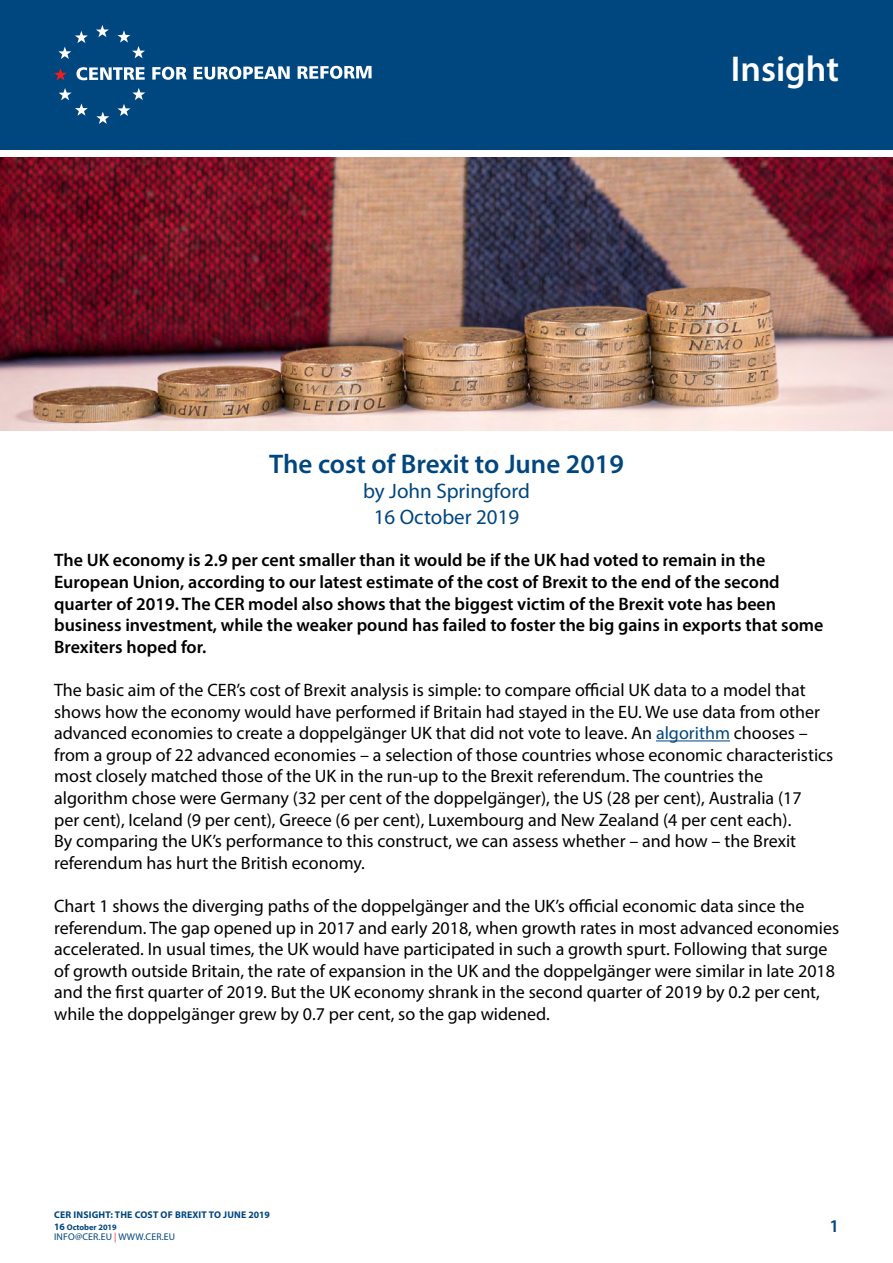
<style>
.page{position:relative;width:893px;height:1263px;background:#fff}
.page>*{position:absolute;margin:0;border:0;box-sizing:border-box;transform-origin:0 0}
.t1{font:600 36px "Myriad Pro";color:#fff}
.t2{font:600 27px "Myriad Pro";color:#00467f}
.t3{font:21px/25.2px "Myriad Pro";color:#00467f;text-align:center}
.t4{font:18px/21.6px "Myriad Pro";color:#000}
.t5{font:600 18px/21.6px "Myriad Pro";color:#000}
.t6{font:600 18px "Myriad Pro";color:#00467f}
.t7{font:700 9.75px "Myriad Pro";letter-spacing:.02em;color:#00467f}
.t8{font:9.75px "Myriad Pro";letter-spacing:.02em;color:#00467f}
.t9{font:700 8.25px "Myriad Pro";color:#00467f}
.s1{color:#00467f}
.s2{font-size:9.75px}
.s3{color:#ee3124}
</style>
<div class="page">
<div style="left:0;top:0;width:893px;height:150px;background:#00467f"></div>
<img style="left:0;top:157px;width:893px;height:273px">
<svg style="left:96px;top:25px;width:13px;height:12px"></svg>
<svg style="left:118px;top:30px;width:27px;height:28px"></svg>
<svg style="left:118px;top:88px;width:27px;height:28px"></svg>
<svg style="left:96px;top:112px;width:13px;height:12px"></svg>
<svg style="left:59px;top:88px;width:29px;height:28px"></svg>
<svg style="left:58px;top:31px;width:30px;height:28px"></svg>
<svg style="left:54px;top:68px;width:13px;height:12px"></svg>
<svg style="left:76px;top:67px;width:69px;height:13px"></svg>
<svg style="left:152px;top:67px;width:35px;height:13px"></svg>
<svg style="left:194px;top:66px;width:96px;height:14px"></svg>
<svg style="left:298px;top:66px;width:74px;height:13px"></svg>
<hr style="left:656px;top:740px;width:74px;height:1px;background:#00467f">
<h1 class="t1" style="left:731px;top:46px;width:110px">Insight</h1>
<h2 class="t2" style="left:269px;top:447px;width:356px">The cost of Brexit to June 2019</h2>
<p class="t3" style="left:363px;top:478px;width:168px">by John Springford<br>16 October 2019</p>
<p class="t5" style="left:54px;top:549px;width:771px">The UK economy is 2.9 per cent smaller than it would be if the UK had voted to remain in the European Union, according to our latest estimate of the cost of Brexit to the end of the second quarter of 2019. The CER model also shows that the biggest victim of the Brexit vote has been business investment, while the weaker pound has failed to foster the big gains in exports that some Brexiters hoped for.</p>
<p class="t4" style="left:54px;top:679px;width:781px">The basic aim of the CER’s cost of Brexit analysis is simple: to compare official UK data to a model that shows how the economy would have performed if Britain had stayed in the EU. We use data from other advanced economies to create a doppelgänger UK that did not vote to leave. An <span class="s1">algorithm</span> chooses – from a group of 22 advanced economies – a selection of those countries whose economic characteristics most closely matched those of the UK in the run-up to the Brexit referendum. The countries the algorithm chose were Germany (32 per cent of the doppelgänger), the US (28 per cent), Australia (17<br>per cent), Iceland (9 per cent), Greece (6 per cent), Luxembourg and New Zealand (4 per cent each).<br>By comparing the UK’s performance to this construct, we can assess whether – and how – the Brexit referendum has hurt the British economy.</p>
<p class="t4" style="left:54px;top:895px;width:787px">Chart 1 shows the diverging paths of the doppelgänger and the UK’s official economic data since the referendum. The gap opened up in 2017 and early 2018, when growth rates in most advanced economies accelerated. I n usual times, the UK would have participated in such a growth spurt. Following that surge of growth outside Britain, the rate of expansion in the UK and the doppelgänger were similar in late 2018 and the first quarter of 2019. But the UK economy shrank in the second quarter of 2019 by 0.2 per cent, while the doppelgänger grew by 0.7 per cent, so the gap widened.</p>
<p class="t7" style="left:54px;top:1208px;width:217px">CER INSIGHT: THE COST OF BREXIT TO JUNE 2019</p>
<p class="t9" style="left:54px;top:1221px;width:64px"><span class="s2">16</span> OCTOBER 2019</p>
<p class="t8" style="left:54px;top:1231px;width:123px">info@cer.EU <span class="s3">|</span> WWW.CER.EU</p>
<p class="t6" style="left:829px;top:1214px;width:11px">1</p>
</div>
